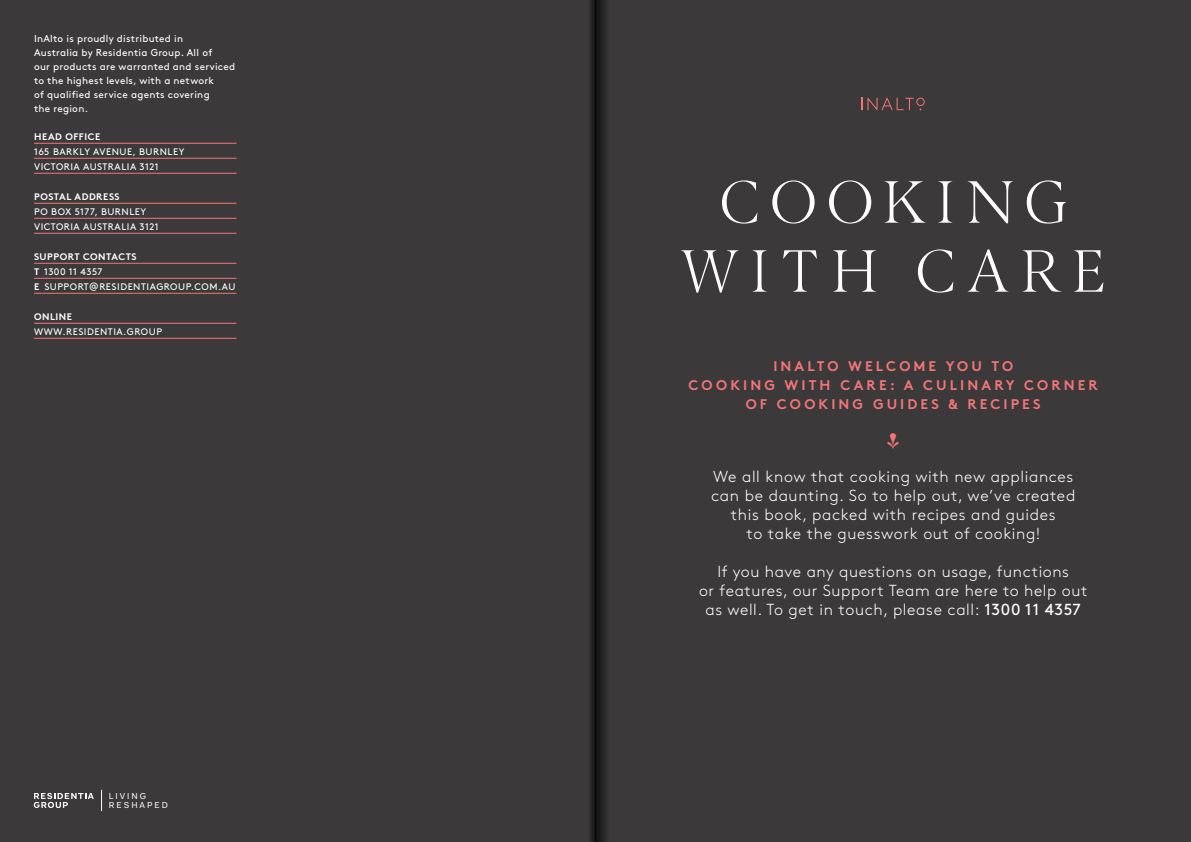
<style>
.page{position:relative;width:1191px;height:842px;background:#3b393a}
.page>*{position:absolute;margin:0;border:0;box-sizing:border-box;transform-origin:0 0}
.t1{font:300 60px/69px "Berlingske Serif";letter-spacing:.2em;color:#fff;text-align:center}
.t2{font:20px "Berlingske Serif";color:#f37577}
.t3{font:300 16px/19px "Brown";letter-spacing:.04em;color:#fff;text-align:center}
.t4{font:700 14px/19px "Brown";letter-spacing:.22em;color:#f37577;text-align:center}
.t5{font:10px/14px "Brown";letter-spacing:.025em;color:#fff}
.t6{font:9.5px/15px "Brown";letter-spacing:.055em;color:#fff}
.t7{font:700 9.5px "Brown";letter-spacing:.055em;color:#fff}
.t8{font:8.7px/8.9px "Fakt";letter-spacing:.225em;color:#fff}
.s1{font-weight:700}
.s2{font-weight:400}
</style>
<div class="page">
<hr style="left:34px;top:143px;width:202px;height:1px;background:#f37577">
<hr style="left:34px;top:158px;width:202px;height:1px;background:#f37577">
<hr style="left:34px;top:173px;width:202px;height:1px;background:#f37577">
<hr style="left:34px;top:203px;width:202px;height:1px;background:#f37577">
<hr style="left:34px;top:218px;width:202px;height:1px;background:#f37577">
<hr style="left:34px;top:233px;width:202px;height:1px;background:#f37577">
<hr style="left:34px;top:263px;width:202px;height:1px;background:#f37577">
<hr style="left:34px;top:278px;width:202px;height:1px;background:#f37577">
<hr style="left:34px;top:293px;width:202px;height:1px;background:#f37577">
<hr style="left:34px;top:323px;width:202px;height:1px;background:#f37577">
<hr style="left:34px;top:338px;width:202px;height:1px;background:#f37577">
<svg style="left:34px;top:793px;width:60px;height:15px"></svg>
<svg style="left:101px;top:790px;width:1px;height:21px"></svg>
<svg style="left:861px;top:98px;width:63px;height:12px"></svg>
<svg style="left:595px;top:0;width:11px;height:842px;fill:#1e1d1e"></svg>
<svg style="left:590px;top:0;width:5px;height:842px;fill:#232222"></svg>
<p class="t5" style="left:34px;top:30px;width:203px">InAlto is proudly distributed in<br>Australia by Residentia Group. All of<br>our products are warranted and serviced to the highest levels, with a network<br>of qualified service agents covering<br>the region.</p>
<p class="t7" style="left:34px;top:129px;width:68px">HEAD OFFICE</p>
<p class="t6" style="left:34px;top:143px;width:152px">165 BARKLY AVENUE, BURNLEY<br>VICTORIA AUSTRALIA 3121</p>
<p class="t7" style="left:34px;top:189px;width:87px">POSTAL ADDRESS</p>
<p class="t6" style="left:34px;top:203px;width:126px">PO BOX 5177, BURNLEY<br>VICTORIA AUSTRALIA 3121</p>
<p class="t6" style="left:34px;top:248px;width:203px"><span class="s1">SUPPORT CONTACTS<br>T</span> 1300 11 4357<br><span class="s1">E</span> SUPPORT@RESIDENTIAGROUP.COM.AU</p>
<p class="t7" style="left:34px;top:309px;width:40px">ONLINE</p>
<p class="t6" style="left:34px;top:323px;width:129px">WWW.RESIDENTIA.GROUP</p>
<p class="t8" style="left:109px;top:791px;width:60px">LIVING<br>RESHAPED</p>
<h1 class="t1" style="left:681px;top:166px;width:426px">COOKING<br>WITH CARE</h1>
<p class="t4" style="left:688px;top:355px;width:411px">INALTO WELCOME YOU TO<br>COOKING WITH CARE: A CULINARY CORNER<br>OF COOKING GUIDES &amp; RECIPES</p>
<p class="t2" style="left:885px;top:428px;width:17px">➘</p>
<p class="t3" style="left:711px;top:466px;width:365px">We all know that cooking with new appliances can be daunting. So to help out, we’ve created this book, packed with recipes and guides<br>to take the guesswork out of cooking!</p>
<p class="t3" style="left:699px;top:561px;width:390px">If you have any questions on usage, functions<br>or features, our Support Team are here to help out as well. To get in touch, please call: <span class="s2">1300 11 4357</span></p>
</div>
